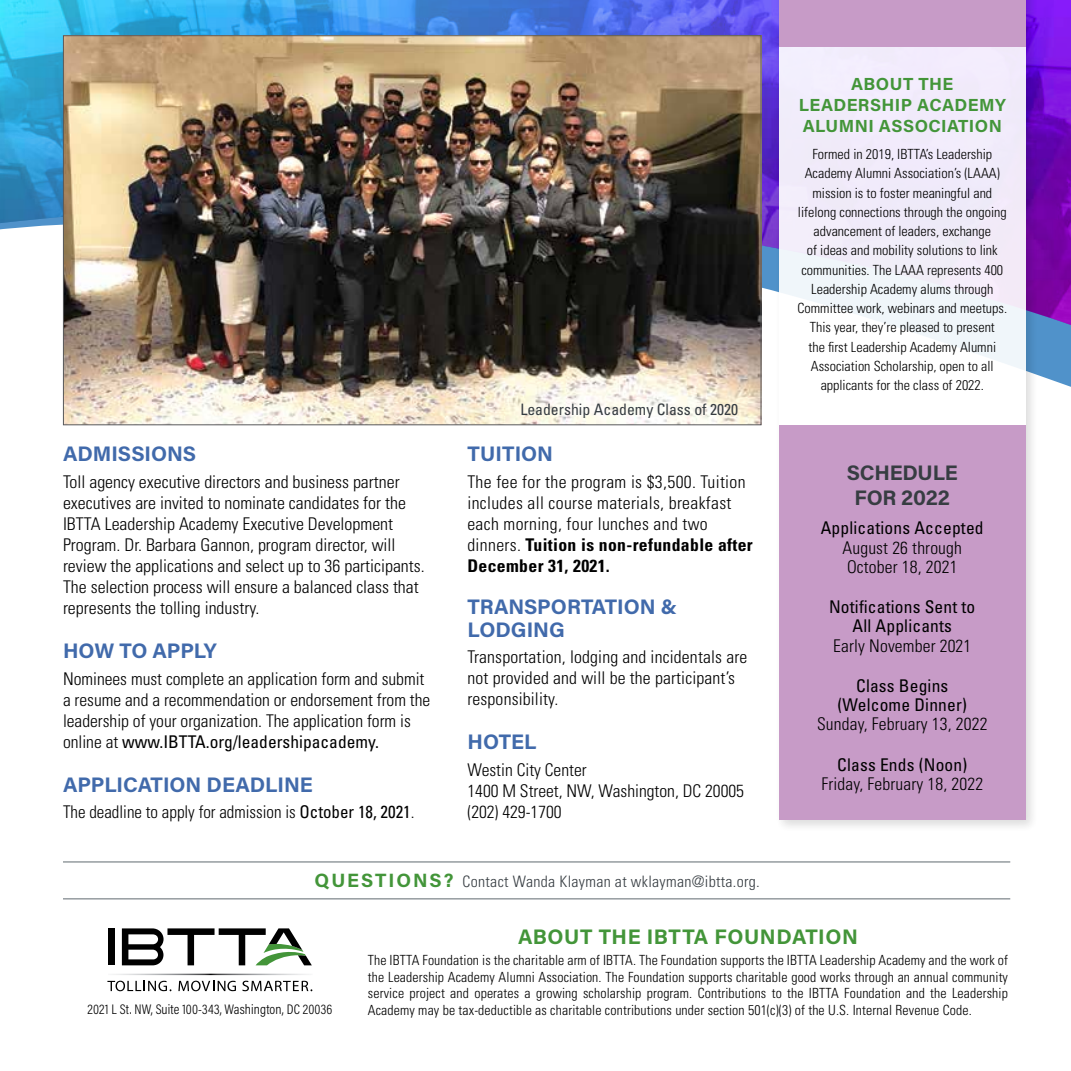
<style>
.page{position:relative;width:1071px;height:1071px;background:#fff}
.page>*{position:absolute;margin:0;border:0;box-sizing:border-box;transform-origin:0 0}
.t1{font:700 21px/22.8px "Acumin Pro";color:#416aab}
.t2{font:700 21px "Acumin Pro";letter-spacing:.025em;color:#439539}
.t3{font:700 21px/25.2px "Acumin Pro";letter-spacing:-.01em;color:#373d42;text-align:center}
.t4{font:300 condensed 17.5px/21px "Univers";color:#000}
.t5{font:300 condensed 17.5px/21px "Univers";letter-spacing:.02em;color:#000}
.t6{font:condensed 17.5px/19.2px "Univers";letter-spacing:.01em;color:#000;text-align:center}
.t7{font:700 17.5px/21px "Acumin Pro";letter-spacing:.025em;color:#439539;text-align:center}
.t8{font:300 condensed 15.75px "Univers";letter-spacing:.02em;color:#373d42}
.t9{font:condensed 15.75px "Univers";color:#373d42}
.t10{font:300 condensed 14px/19.2px "Univers";color:#000;text-align:justify}
.t11{font:300 14px "Acumin Pro Cond";letter-spacing:.01em;color:#000}
.s1{font-weight:400}
.s2{font-weight:700}
.s3{font-family:"Acumin Pro";font-weight:700;font-stretch:normal;font-size:19.25px;color:#439539}
</style>
<div class="page">
<img style="left:0;top:0;width:1071px;height:326px">
<div style="left:774px;top:0;width:265px;height:833px;background:#000;opacity:.15"></div>
<svg style="left:779px;top:46px;width:247px;height:379px;fill:#f2edfb"></svg>
<div style="left:108px;top:928px;width:6px;height:37px;background:#000"></div>
<svg style="left:122px;top:928px;width:190px;height:37px"></svg>
<svg style="left:107px;top:981px;width:64px;height:10px"></svg>
<svg style="left:178px;top:981px;width:58px;height:10px"></svg>
<svg style="left:242px;top:981px;width:70px;height:10px"></svg>
<img style="left:112px;top:974px;width:197px;height:1px">
<img style="left:65px;top:37px;width:694px;height:386px">
<hr style="left:63px;top:862px;width:947px;height:1px;background:#606a70">
<hr style="left:63px;top:898px;width:947px;height:1px;background:#606a70">
<div style="left:779px;top:425px;width:247px;height:395px;background:#c79bc7"></div>
<div style="left:779px;top:0;width:247px;height:46px;background:#c79bc7"></div>
<h1 class="t1" style="left:63px;top:442px;width:135px">ADMISSIONS</h1>
<p class="t4" style="left:63px;top:471px;width:363px">Toll agency executive directors and business partner executives are invited to nominate candidates for the IBTTA Leadership Academy Executive Development Program. Dr. Barbara Gannon, program director, will review the applications and select up to 36 participants.<br>The selection process will ensure a balanced class that represents the tolling industry.</p>
<h1 class="t1" style="left:63px;top:639px;width:155px">HOW TO APPLY</h1>
<p class="t4" style="left:63px;top:668px;width:369px">Nominees must complete an application form and submit a resume and a recommendation or endorsement from the leadership of your organization. The application form is online at <span class="s1">www.IBTTA.org/leadershipacademy.</span></p>
<h1 class="t1" style="left:63px;top:772px;width:251px">APPLICATION DEADLINE</h1>
<p class="t4" style="left:63px;top:802px;width:353px">The deadline to apply for admission is <span class="s1">October 18, 2021</span>.</p>
<p class="t9" style="left:520px;top:399px;width:219px">Leadership Academy Class of 2020</p>
<h1 class="t1" style="left:467px;top:442px;width:87px">TUITION</h1>
<p class="t5" style="left:467px;top:471px;width:287px">The fee for the program is $3,500. Tuition includes all course materials, breakfast each morning, four lunches and two dinners. <span class="s2">Tuition is non-refundable after December 31, 2021.</span></p>
<h1 class="t1" style="left:467px;top:594px;width:211px">TRANSPORTATION &amp;<br>LODGING</h1>
<p class="t4" style="left:467px;top:646px;width:281px">Transportation, lodging and incidentals are not provided and will be the participant’s responsibility.</p>
<h1 class="t1" style="left:467px;top:730px;width:70px">HOTEL</h1>
<p class="t4" style="left:467px;top:759px;width:278px">Westin City Center<br>1400 M Street, NW, Washington, DC 20005 (202) 429-1700</p>
<p class="t8" style="left:315px;top:872px;width:447px"><span class="s3">QUESTIONS?</span> Contact Wanda Klayman at wklayman@ibtta.org.</p>
<p class="t7" style="left:799px;top:73px;width:209px">ABOUT THE<br>LEADERSHIP ACADEMY<br>ALUMNI ASSOCIATION</p>
<p class="t10" style="left:798px;top:144px;width:211px;text-align:center">Formed in 2019, IBTTA’s Leadership Academy Alumni Association’s (LAAA) mission is to foster meaningful and lifelong connections through the ongoing advancement of leaders, exchange<br>of ideas and mobility solutions to link communities. The LAAA represents 400<br>Leadership Academy alums through Committee work, webinars and meetups.<br>This year, they’re pleased to present<br>the first Leadership Academy Alumni Association Scholarship, open to all applicants for the class of 2022.</p>
<h1 class="t3" style="left:847px;top:459px;width:112px">SCHEDULE<br>FOR 2022</h1>
<p class="t6" style="left:821px;top:518px;width:164px">Applications Accepted</p>
<p class="t4" style="left:843px;top:538px;width:121px;line-height:19.2px">August 26 through<br>October 18, 2021</p>
<p class="t6" style="left:829px;top:597px;width:148px">Notifications Sent to<br>All Applicants</p>
<p class="t4" style="left:833px;top:635px;width:140px">Early November 2021</p>
<p class="t6" style="left:838px;top:676px;width:131px">Class Begins (Welcome Dinner)</p>
<p class="t4" style="left:817px;top:713px;width:172px">Sunday, February 13, 2022</p>
<p class="t6" style="left:837px;top:754px;width:132px">Class Ends (Noon)</p>
<p class="t4" style="left:821px;top:773px;width:163px">Friday, February 18, 2022</p>
<h1 class="t2" style="left:518px;top:922px;width:341px">ABOUT THE IBTTA FOUNDATION</h1>
<p class="t10" style="left:368px;top:951px;width:642px;line-height:16.8px">The IBTTA Foundation is the charitable arm of IBTTA. The Foundation supports the IBTTA Leadership Academy and the work of the Leadership Academy Alumni Association. The Foundation supports charitable good works through an annual community service project and operates a growing scholarship program. Contributions to the IBTTA Foundation and the Leadership</p>
<p class="t11" style="left:88px;top:1000px;width:246px">2021 L St. NW, Suite 100-343, Washington, DC 20036</p>
<p class="t10" style="left:368px;top:1000px;width:605px">Academy may be tax-deductible as charitable contributions under section 501(c)(3) of the U.S. Internal Revenue Code.</p>
</div>
